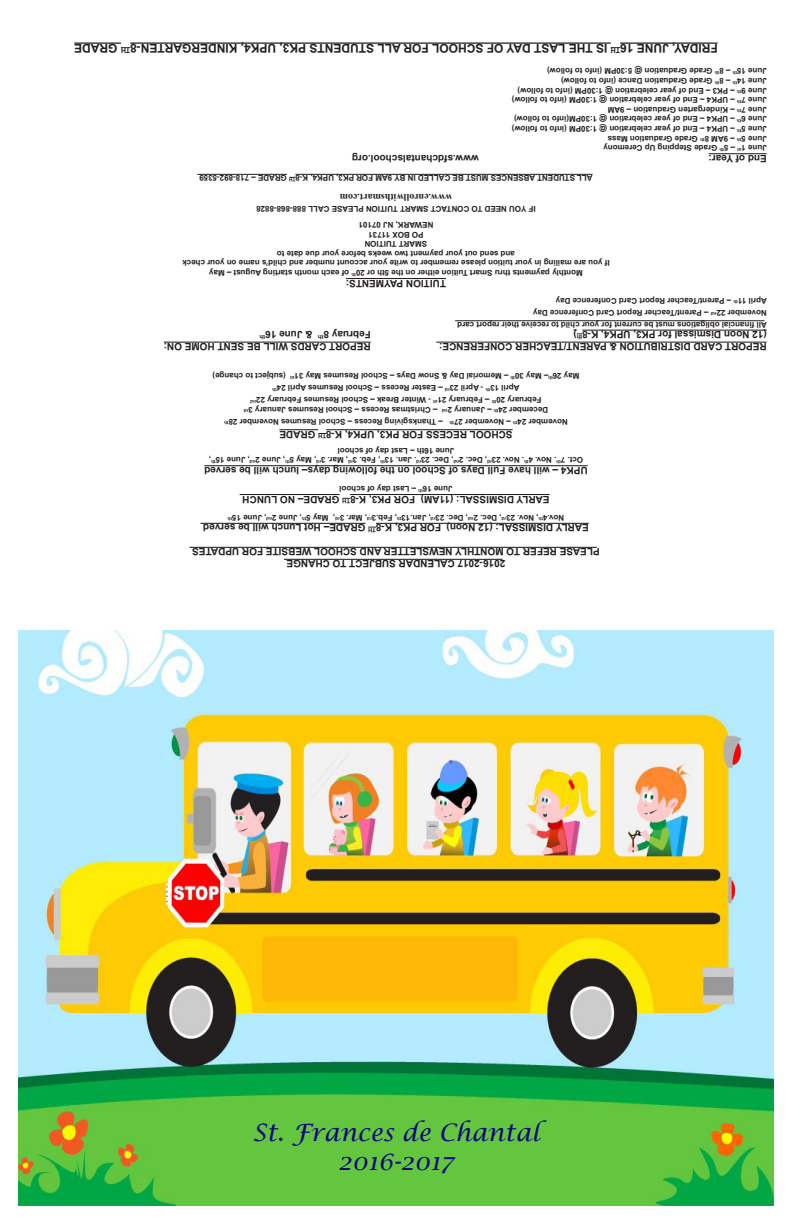
<style>
.page{position:relative;width:792px;height:1224px;background:#fff}
.page>*{position:absolute;margin:0;border:0;box-sizing:border-box;transform-origin:0 0}
.t1{font:italic 24px/28.8px "Lucida Calligraphy";color:#000080;text-align:center}
.t2{font:700 12px "Arial";color:#231f20}
.t3{font:700 10px/12px "Arial";color:#231f20;text-align:center}
.t4{font:700 10px "Times New Roman";color:#231f20}
.t5{font:700 8px/9.6px "Arial";color:#231f20;text-align:center}
.t6{font:700 7px "Arial";color:#231f20}
.t7{font:700 5.8px "Arial";color:#231f20}
.t8{font:700 4.7px "Arial";color:#231f20}
</style>
<div class="page">
<hr style="left:284px;top:559px;width:219px;height:1px;background:#231f20">
<hr style="left:190px;top:547px;width:407px;height:1px;background:#231f20">
<hr style="left:376px;top:523px;width:213px;height:1px;background:#231f20">
<hr style="left:200px;top:523px;width:165px;height:1px;background:#231f20">
<hr style="left:350px;top:494px;width:200px;height:1px;background:#231f20">
<hr style="left:240px;top:494px;width:100px;height:1px;background:#231f20">
<hr style="left:204px;top:465px;width:384px;height:1px;background:#231f20">
<hr style="left:326px;top:429px;width:187px;height:1px;background:#231f20">
<hr style="left:279px;top:429px;width:39px;height:1px;background:#231f20">
<hr style="left:436px;top:342px;width:331px;height:1px;background:#231f20">
<hr style="left:164px;top:342px;width:207px;height:1px;background:#231f20">
<hr style="left:582px;top:330px;width:185px;height:1px;background:#231f20">
<svg style="left:573px;top:330px;width:9px;height:5px"></svg>
<hr style="left:455px;top:320px;width:310px;height:1px;background:#231f20">
<hr style="left:346px;top:278px;width:100px;height:1px;background:#231f20">
<hr style="left:295px;top:174px;width:298px;height:1px;background:#231f20">
<hr style="left:197px;top:174px;width:90px;height:1px;background:#231f20">
<hr style="left:709px;top:153px;width:58px;height:1px;background:#231f20">
<hr style="left:620px;top:42px;width:98px;height:2px;background:#231f20">
<hr style="left:130px;top:42px;width:481px;height:2px;background:#231f20">
<hr style="left:74px;top:42px;width:47px;height:2px;background:#231f20">
<img style="left:18px;top:630px;width:756px;height:576px">
<h2 class="t2" style="left:118px;top:55px;width:45px;rotate:-180deg">GRADE</h2>
<p class="t6" style="left:130px;top:55px;width:11px;rotate:-180deg">TH</p>
<h2 class="t2" style="left:607px;top:55px;width:479px;rotate:-180deg">IS THE LAST DAY OF SCHOOL FOR ALL STUDENTS PK3, UPK4, KINDERGARTEN 8-</h2>
<p class="t6" style="left:620px;top:55px;width:11px;rotate:-180deg">TH</p>
<h2 class="t2" style="left:718px;top:55px;width:99px;rotate:-180deg">FRIDAY, JUNE 16</h2>
<p class="t5" style="left:767px;top:153px;width:256px;text-align:left;rotate:-180deg">June 1<sup>st</sup> – 5<sup>th</sup> Grade Stepping Up Ceremony<br>June 5<sup>th</sup> – 9AM 8<sup>th</sup> Grade Graduation Mass<br>June 5<sup>th</sup> – UPK4 – End of year celebration @ 1:30PM (info to follow)<br>June 6<sup>th</sup> – UPK4 – End of year celebration @ 1:30PM(info to follow)<br>June 7<sup>th</sup> – Kindergarten Graduation – 9AM<br>June 7<sup>th</sup> – UPK4 – End of year celebration @ 1:30PM (info to follow)<br>June 9<sup>th</sup> – PK3 – End of year celebration @ 1:30PM (info to follow)<br>June 14<sup>th</sup> – 8<sup>th</sup> Grade Graduation Dance (info to follow)<br>June 15<sup>th</sup> – 8<sup>th</sup> Grade Graduation @ 5:30PM (info to follow)</p>
<p class="t3" style="left:479px;top:164px;width:128px;rotate:-180deg">www.sfdchantalschool.org</p>
<p class="t3" style="left:767px;top:164px;width:60px;rotate:-180deg">End of Year:</p>
<p class="t5" style="left:593px;top:183px;width:299px;rotate:-180deg">ALL STUDENT ABSENCES MUST BE CALLED IN BY 9AM FOR PK3, UPK4 K, 8-</p>
<p class="t5" style="left:287px;top:183px;width:89px;rotate:-180deg">GRADE – 718-892-5359</p>
<p class="t8" style="left:295px;top:182px;width:8px;rotate:-180deg">TH</p>
<p class="t4" style="left:452px;top:203px;width:114px;rotate:-180deg">www.enrollwithsmart.com</p>
<p class="t5" style="left:536px;top:214px;width:281px;rotate:-180deg">IF YOU NEED TO CONTACT SMART TUITION PLEASE CALL 888-868-8828</p>
<p class="t5" style="left:433px;top:230px;width:76px;rotate:-180deg">NEWARK, NJ 07101</p>
<p class="t5" style="left:424px;top:239px;width:57px;rotate:-180deg">PO BOX 11731</p>
<p class="t5" style="left:427px;top:249px;width:64px;rotate:-180deg">SMART TUITION</p>
<p class="t5" style="left:515px;top:258px;width:239px;rotate:-180deg">and send out your payment two weeks before your due date to</p>
<p class="t5" style="left:610px;top:268px;width:429px;rotate:-180deg">If you are mailing in your tuition please remember to write your account number and child s’ name on your check</p>
<p class="t5" style="left:349px;top:278px;width:142px;rotate:-180deg">of each month starting August – May</p>
<p class="t5" style="left:583px;top:278px;width:228px;rotate:-180deg">Monthly payments thru Smart Tuition either on the 5th or 20</p>
<p class="t8" style="left:356px;top:277px;width:6px;rotate:-180deg">th</p>
<p class="t3" style="left:446px;top:289px;width:102px;rotate:-180deg">TUITION PAYMENTS:</p>
<p class="t5" style="left:767px;top:318px;width:235px;line-height:12px;text-align:left;text-indent:58px;rotate:-180deg">– Parent/Teacher Report Card Conference Day<br>April 11<sup>th</sup> – Parent/Teacher Report Card Conference Day</p>
<p class="t5" style="left:767px;top:330px;width:311px;line-height:12px;text-align:left;rotate:-180deg">All financial obligations must be current for your child to receive their report card<br>November 22</p>
<p class="t8" style="left:717px;top:317px;width:7px;rotate:-180deg">nd</p>
<p class="t3" style="left:371px;top:341px;width:113px;rotate:-180deg">Februay 8<sup>th</sup> &amp; June 16<sup>th</sup></p>
<p class="t3" style="left:577px;top:341px;width:5px;rotate:-180deg">)</p>
<p class="t3" style="left:767px;top:353px;width:329px;text-align:left;rotate:-180deg">REPORT CARD DISTRIBUTION &amp; PARENT/TEACHER CONFERENCE: (12 Noon Dismissal for PK3, UPK4 K, 8-</p>
<p class="t7" style="left:582px;top:340px;width:7px;rotate:-180deg">th</p>
<p class="t3" style="left:371px;top:353px;width:209px;rotate:-180deg">REPORT CARDS WILL BE SENT HOME ON:</p>
<p class="t5" style="left:579px;top:406px;width:368px;line-height:12px;rotate:-180deg">February 20<sup>th</sup> – February 21<sup>st</sup> - Winter Break – School Resumes February 22<sup>nd<br></sup>April 13<sup>th</sup> - April 23<sup>rd</sup> – Easter Recess – School Resumes April 24<sup>th<br></sup>May 26<sup>th</sup>– May 30<sup>th</sup> – Memorial Day &amp; Snow Days – School Resumes May 31<sup>st</sup> (subject to change)</p>
<p class="t5" style="left:568px;top:428px;width:345px;line-height:12px;rotate:-180deg">November 24<sup>th</sup> – November 27<sup>th</sup> – Thanksgiving Recess – School Resumes November 28<sup>th<br></sup>December 24<sup>th</sup> – January 2<sup>nd</sup> – Christmas Recess – School Resumes January 3<sup>rd</sup></p>
<p class="t3" style="left:513px;top:440px;width:188px;rotate:-180deg">SCHOOL RECESS FOR PK3, UPK4 K, 8-</p>
<p class="t3" style="left:316px;top:440px;width:38px;rotate:-180deg">GRADE</p>
<p class="t7" style="left:326px;top:439px;width:9px;rotate:-180deg">TH</p>
<p class="t5" style="left:583px;top:465px;width:376px;rotate:-180deg">Oct. 7<sup>th</sup>. Nov. 4<sup>th</sup>. Nov. 23<sup>rd</sup>, Dec. 2<sup>nd</sup>, Dec. 23<sup>rd</sup>. Jan. 13<sup>th</sup>, Feb. 3<sup>rd</sup>, Mar. 3<sup>rd</sup>, May 5<sup>th</sup>, June 2<sup>nd</sup>, June 15<sup>th</sup>,<br>June 16th – Last day of school</p>
<p class="t3" style="left:588px;top:476px;width:385px;rotate:-180deg">UPK4 – will have Full Days of School on the following days– lunch will be served</p>
<p class="t5" style="left:416px;top:494px;width:78px;rotate:-180deg">– Last day of school</p>
<p class="t5" style="left:453px;top:494px;width:31px;rotate:-180deg">June 16</p>
<p class="t8" style="left:423px;top:493px;width:6px;rotate:-180deg">th</p>
<p class="t3" style="left:340px;top:505px;width:99px;rotate:-180deg">GRADE– NO LUNCH</p>
<p class="t7" style="left:350px;top:504px;width:9px;rotate:-180deg">TH</p>
<p class="t3" style="left:415px;top:505px;width:67px;rotate:-180deg">FOR PK3 K, 8-</p>
<p class="t3" style="left:550px;top:505px;width:130px;rotate:-180deg">EARLY DISMISSAL: (11AM)</p>
<p class="t5" style="left:329px;top:522px;width:24px;rotate:-180deg">May 5</p>
<p class="t5" style="left:335px;top:522px;width:4px;rotate:-180deg">,</p>
<p class="t5" style="left:266px;top:522px;width:36px;rotate:-180deg">, June 15</p>
<p class="t5" style="left:302px;top:522px;width:31px;rotate:-180deg">, June 2</p>
<p class="t5" style="left:367px;top:522px;width:29px;rotate:-180deg">, Mar 3.</p>
<p class="t5" style="left:397px;top:522px;width:27px;rotate:-180deg">, Feb 3.</p>
<p class="t5" style="left:431px;top:522px;width:31px;rotate:-180deg">, Jan.13</p>
<p class="t5" style="left:468px;top:522px;width:34px;rotate:-180deg">, Dec. 23</p>
<p class="t5" style="left:502px;top:522px;width:30px;rotate:-180deg">, Dec 2.</p>
<p class="t5" style="left:564px;top:522px;width:59px;rotate:-180deg">Nov <sup>th</sup>, Nov. 23</p>
<p class="t5" style="left:550px;top:522px;width:8px;rotate:-180deg">4.</p>
<p class="t8" style="left:232px;top:522px;width:6px;rotate:-180deg">th</p>
<p class="t8" style="left:272px;top:522px;width:7px;rotate:-180deg">nd</p>
<p class="t8" style="left:306px;top:522px;width:6px;rotate:-180deg">th</p>
<p class="t8" style="left:340px;top:522px;width:6px;rotate:-180deg">rd</p>
<p class="t8" style="left:372px;top:522px;width:6px;rotate:-180deg">rd</p>
<p class="t8" style="left:401px;top:522px;width:6px;rotate:-180deg">th</p>
<p class="t8" style="left:435px;top:522px;width:6px;rotate:-180deg">rd</p>
<p class="t8" style="left:474px;top:522px;width:7px;rotate:-180deg">nd</p>
<p class="t8" style="left:506px;top:522px;width:6px;rotate:-180deg">rd</p>
<p class="t3" style="left:365px;top:534px;width:164px;rotate:-180deg">GRADE– Hot Lunch will be served</p>
<p class="t7" style="left:376px;top:533px;width:9px;rotate:-180deg">TH</p>
<p class="t3" style="left:441px;top:534px;width:67px;rotate:-180deg">FOR PK3 K, 8-</p>
<p class="t3" style="left:589px;top:534px;width:144px;rotate:-180deg">EARLY DISMISSAL: (12 Noon)</p>
<p class="t3" style="left:600px;top:570px;width:409px;rotate:-180deg">2016-2017 CALENDAR SUBJECT TO CHANGE<br>PLEASE REFER TO MONTHLY NEWSLETTER AND SCHOOL WEBSITE FOR UPDATES</p>
<h1 class="t1" style="left:252px;top:1118px;width:289px">St. Frances de Chantal<br>2016-2017</h1>
</div>
